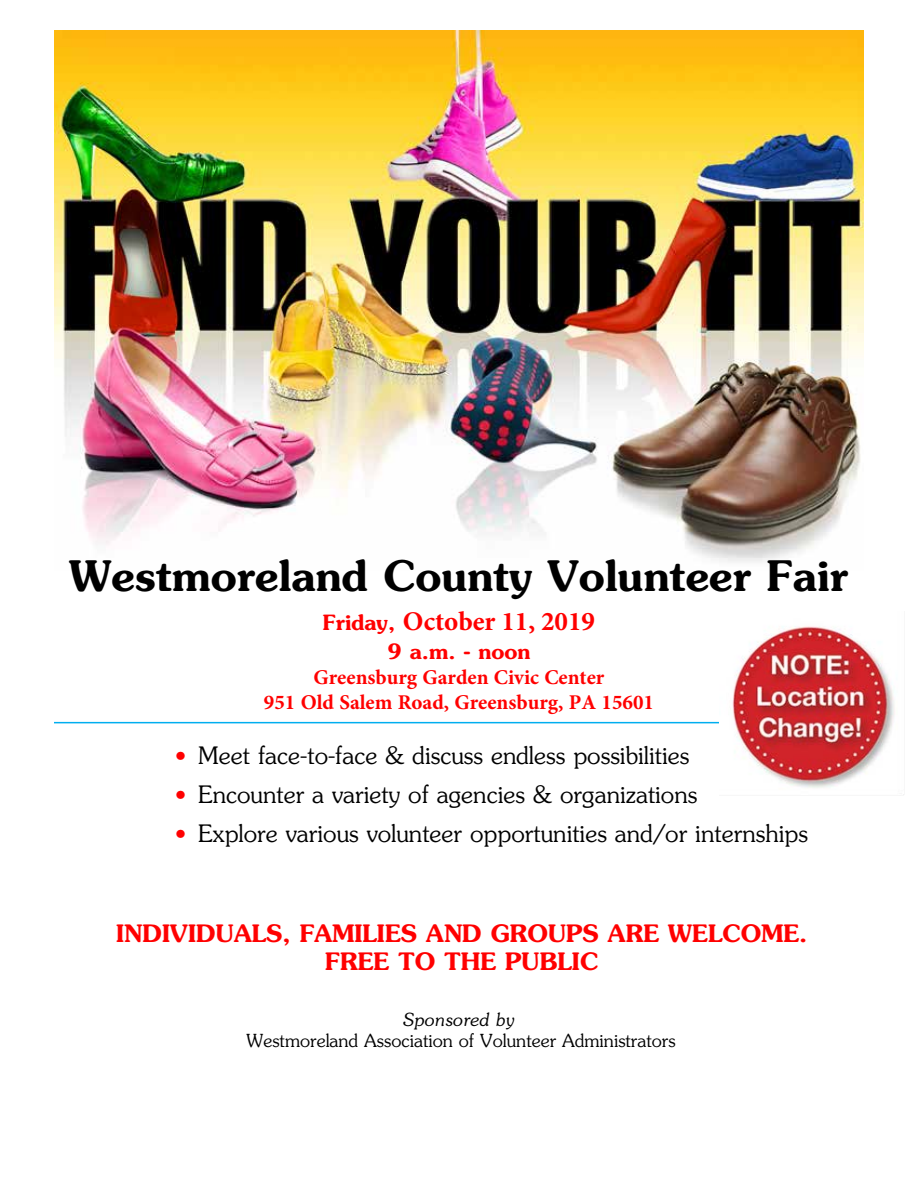
<style>
.page{position:relative;width:918px;height:1188px;background:#fff}
.page>*{position:absolute;margin:0;border:0;box-sizing:border-box;transform-origin:0 0}
.t1{font:600 42px "Souvenir";color:#000}
.t2{font:700 27px "Minion Pro";color:#f00}
.t3{font:300 24px "Souvenir";color:#000}
.t4{font:600 24px/27.6px "Souvenir";color:#f00;text-align:center}
.t5{font:700 21px/25.3px "Minion Pro";color:#f00;text-align:center}
.t6{font:600 21px "Souvenir";color:#f00}
.t7{font:300 18px "Souvenir";color:#000}
.t8{font:italic 300 18px "Souvenir";color:#000}
.s1{font-family:"Souvenir";font-weight:600;font-size:21px}
.s2{color:#f00}
</style>
<div class="page">
<img style="left:54px;top:30px;width:810px;height:532px">
<hr style="left:54px;top:722px;width:810px;height:1px;background:#00aeef">
<img style="left:719px;top:626px;width:185px;height:169px">
<h1 class="t1" style="left:70px;top:550px;width:780px">Westmoreland County Volunteer Fair</h1>
<p class="t2" style="left:323px;top:603px;width:274px"><span class="s1">Friday,</span> October 11, 2019</p>
<p class="t6" style="left:388px;top:639px;width:144px">9 a.m. - noon</p>
<p class="t5" style="left:264px;top:664px;width:392px">Greensburg Garden Civic Center<br>951 Old Salem Road, Greensburg, PA 15601</p>
<p class="t3" style="left:175px;top:741px;width:516px"><span class="s2">•</span> Meet face-to-face &amp; discuss endless possibilities</p>
<p class="t3" style="left:175px;top:780px;width:524px"><span class="s2">•</span> Encounter a variety of agencies &amp; organizations</p>
<p class="t3" style="left:175px;top:819px;width:634px"><span class="s2">•</span> Explore various volunteer opportunities and/or internships</p>
<p class="t4" style="left:116px;top:920px;width:693px">INDIVIDUALS, FAMILIES AND GROUPS ARE WELCOME.<br>FREE TO THE PUBLIC</p>
<p class="t8" style="left:403px;top:1009px;width:113px">Sponsored by</p>
<p class="t7" style="left:246px;top:1030px;width:431px">Westmoreland Association of Volunteer Administrators</p>
</div>
